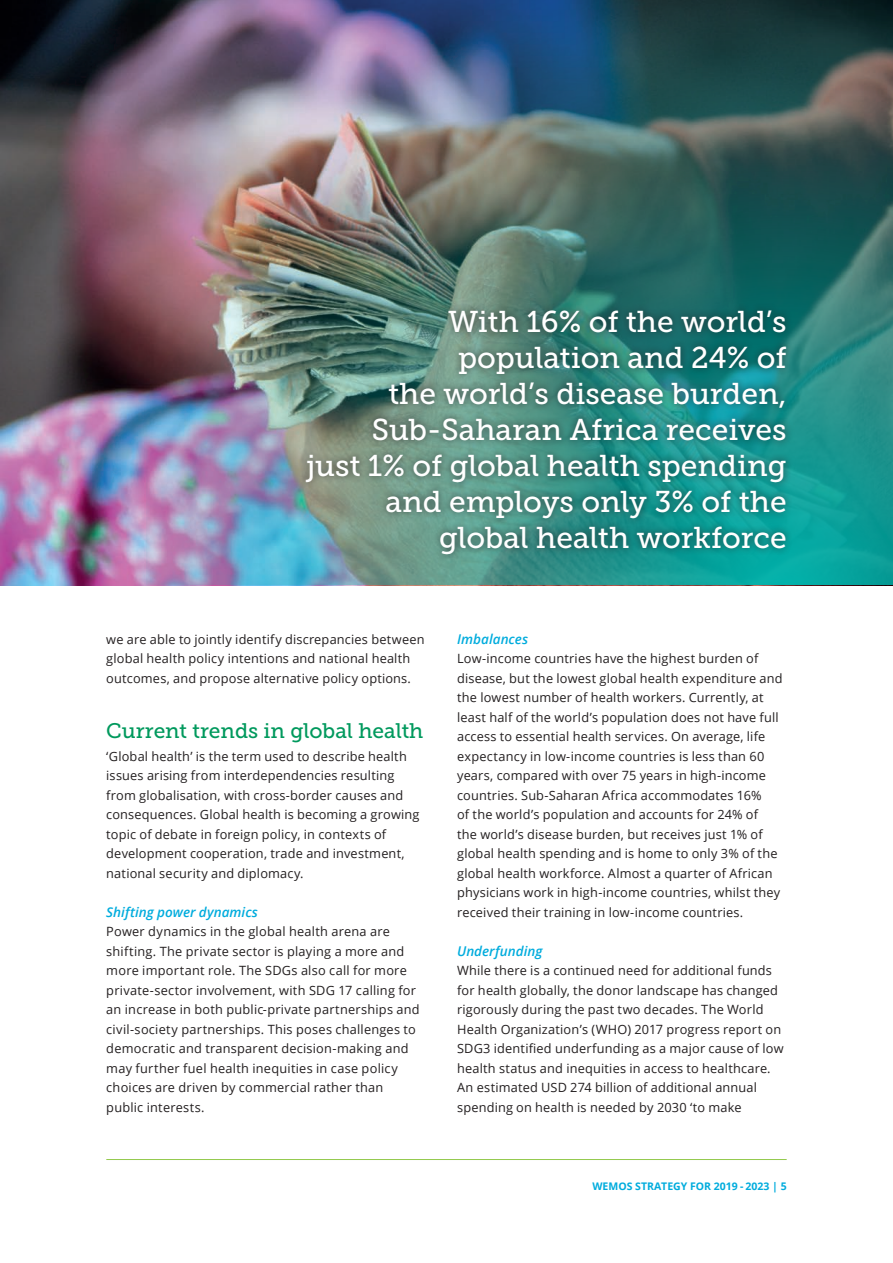
<style>
.page{position:relative;width:893px;height:1263px;background:#fff}
.page>*{position:absolute;margin:0;border:0;box-sizing:border-box;transform-origin:0 0}
.interview_quote{font:30px/36px "Museo Slab 500";color:#fff;text-align:right}
.Hoofdkop{font:21px "Museo Slab 500";color:#00995d}
.sub_2{font:italic 600 13.5px "Open Sans";color:#00acdd}
.Platte_tekst_-_8_5pt{font:12.75px/19.5px "Open Sans";letter-spacing:.015em;color:#231f20}
.t1{font:700 10.5px "Open Sans";color:#00acdd}
</style>
<div class="page">
<hr style="left:106px;top:1159px;width:681px;height:1px;background:#94ca4e">
<img style="left:0;top:0;width:146px;height:585px">
<img style="left:146px;top:0;width:747px;height:585px">
<div style="left:298px;top:302px;width:496px;height:260px;background:#231f20;opacity:.75"></div>
<p class="interview_quote" style="left:306px;top:303px;width:482px">With 16% of the world’s population and 24% of<br>the world’s disease burden,<br>Sub-Saharan Africa receives<br>just 1% of global health spending and employs only 3% of the global health workforce</p>
<p class="Platte_tekst_-_8_5pt" style="left:106px;top:629px;width:320px">we are able to jointly identify discrepancies between global health policy intentions and national health outcomes, and propose alternative policy options.</p>
<p class="Hoofdkop" style="left:106px;top:719px;width:319px">Current trends in global health</p>
<p class="Platte_tekst_-_8_5pt" style="left:106px;top:746px;width:315px">‘Global health’ is the term used to describe health issues arising from interdependencies resulting from globalisation, with cross-border causes and consequences. Global health is becoming a growing topic of debate in foreign policy, in contexts of development cooperation, trade and investment, national security and diplomacy.</p>
<p class="sub_2" style="left:106px;top:902px;width:153px">Shifting power dynamics</p>
<p class="Platte_tekst_-_8_5pt" style="left:106px;top:921px;width:315px">Power dynamics in the global health arena are shifting. The private sector is playing a more and more important role. The SDGs also call for more private-sector involvement, with SDG 17 calling for an increase in both public-private partnerships and civil-society partnerships. This poses challenges to democratic and transparent decision-making and may further fuel health inequities in case policy choices are driven by commercial rather than public interests.</p>
<p class="sub_2" style="left:457px;top:629px;width:72px">Imbalances</p>
<p class="Platte_tekst_-_8_5pt" style="left:457px;top:648px;width:327px">Low-income countries have the highest burden of disease, but the lowest global health expenditure and the lowest number of health workers. Currently, at least half of the world’s population does not have full access to essential health services. On average, life expectancy in low-income countries is less than 60 years, compared with over 75 years in high-income countries. Sub-Saharan Africa accommodates 16%<br>of the world’s population and accounts for 24% of<br>the world’s disease burden, but receives just 1% of global health spending and is home to only 3% of the global health workforce. Almost a quarter of African physicians work in high-income countries, whilst they received their training in low-income countries.</p>
<p class="sub_2" style="left:457px;top:941px;width:87px">Underfunding</p>
<p class="Platte_tekst_-_8_5pt" style="left:457px;top:960px;width:328px">While there is a continued need for additional funds for health globally, the donor landscape has changed rigorously during the past two decades. The World Health Organization’s (WHO) 2017 progress report on SDG3 identified underfunding as a major cause of low health status and inequities in access to healthcare.<br>An estimated USD 274 billion of additional annual spending on health is needed by 2030 ‘to make</p>
<p class="t1" style="left:592px;top:1178px;width:196px">WEMOS STRATEGY FOR 2019 - 2023 | 5</p>
</div>
